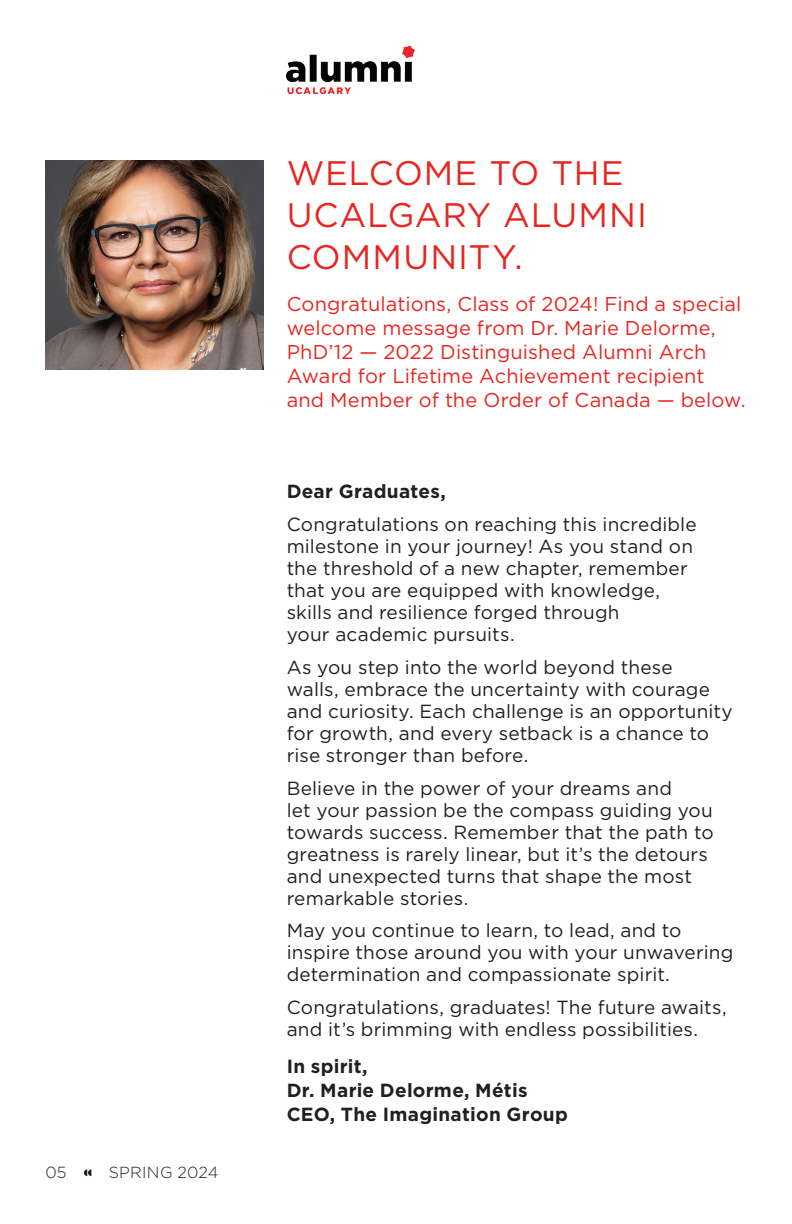
<style>
.page{position:relative;width:792px;height:1224px;background:#fff}
.page>*{position:absolute;margin:0;border:0;box-sizing:border-box;transform-origin:0 0}
.t1{font:34px/42px "Gotham";letter-spacing:.02em;color:#e72621}
.t2{font:20px/24px "Gotham";letter-spacing:.005em;color:#e72621}
.t3{font:19px/22px "Gotham";letter-spacing:.01em;color:#231f20}
.t4{font:700 19px "Gotham";letter-spacing:.015em;color:#231f20}
.t5{font:300 16px "Gotham";letter-spacing:.02em;color:#231f20}
</style>
<div class="page">
<svg style="left:84px;top:1169px;width:7px;height:7px"></svg>
<img style="left:45px;top:161px;width:219px;height:208px">
<img style="left:287px;top:45px;width:128px;height:49px">
<p class="t5" style="left:45px;top:1163px;width:23px">05</p>
<p class="t5" style="left:109px;top:1163px;width:111px">SPRING 2024</p>
<p class="t1" style="left:287px;top:151px;width:362px">WELCOME TO THE<br>UCALGARY ALUMNI<br>COMMUNITY.</p>
<p class="t2" style="left:287px;top:292px;width:460px">Congratulations, Class of 2024! Find a special welcome message from Dr. Marie Delorme, PhD’12 — 2022 Distinguished Alumni Arch Award for Lifetime Achievement recipient and Member of the Order of Canada — below.</p>
<p class="t4" style="left:287px;top:479px;width:161px">Dear Graduates,</p>
<p class="t3" style="left:287px;top:513px;width:412px">Congratulations on reaching this incredible milestone in your journey! As you stand on the threshold of a new chapter, remember that you are equipped with knowledge, skills and resilience forged through<br>your academic pursuits.</p>
<p class="t3" style="left:287px;top:656px;width:448px">As you step into the world beyond these<br>walls, embrace the uncertainty with courage and curiosity. Each challenge is an opportunity for growth, and every setback is a chance to rise stronger than before.</p>
<p class="t3" style="left:287px;top:777px;width:428px">Believe in the power of your dreams and<br>let your passion be the compass guiding you towards success. Remember that the path to greatness is rarely linear, but it’s the detours and unexpected turns that shape the most remarkable stories.</p>
<p class="t3" style="left:287px;top:919px;width:448px">May you continue to learn, to lead, and to inspire those around you with your unwavering determination and compassionate spirit.</p>
<p class="t3" style="left:287px;top:996px;width:442px">Congratulations, graduates! The future awaits, and it’s brimming with endless possibilities.</p>
<p class="t4" style="left:287px;top:1054px;width:83px">In spirit,</p>
<p class="t4" style="left:287px;top:1077px;width:242px">Dr. Marie Delorme, Métis</p>
<p class="t4" style="left:287px;top:1101px;width:283px">CEO, The Imagination Group</p>
</div>
